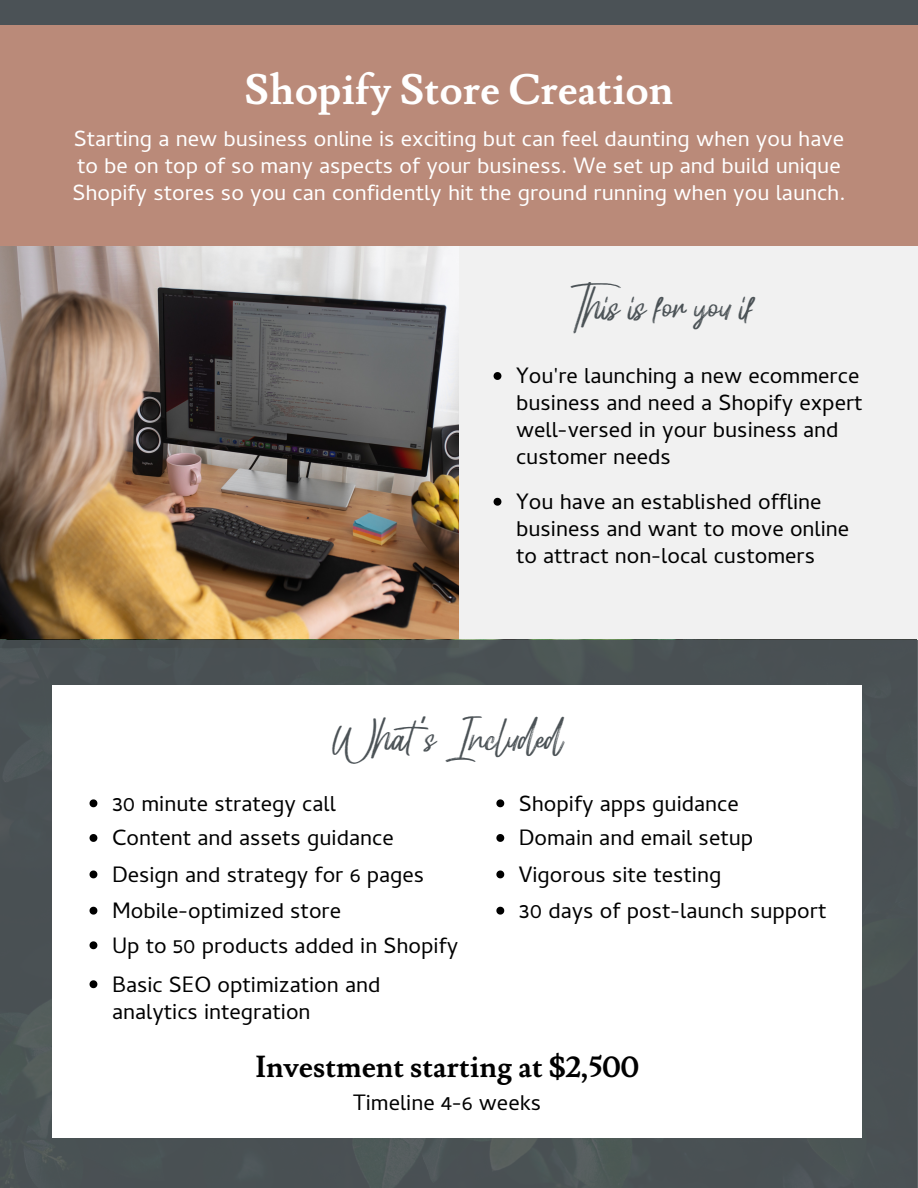
<style>
.page{position:relative;width:918px;height:1188px;background:#fff}
.page>*{position:absolute;margin:0;border:0;box-sizing:border-box;transform-origin:0 0}
.t1{font:45px "Hellotropica";color:#4b5256}
.t2{font:700 42px "Lusitana";color:#fff}
.t3{font:700 30px "Lusitana";color:#000}
.t4{font:22.5px/27px "Cambay";color:#000}
.t5{font:22.5px/27px "Cambay";color:#fff}
</style>
<div class="page">
<img style="left:0;top:246px;width:459px;height:394px">
<div style="left:0;top:19px;width:918px;height:227px;background:#ba8a79"></div>
<div style="left:459px;top:246px;width:459px;height:393px;background:#f1f1f1"></div>
<div style="left:0;top:0;width:918px;height:25px;background:#4b5256"></div>
<div style="left:0;top:640px;width:918px;height:548px;background:#4b5256"></div>
<div style="left:52px;top:685px;width:810px;height:452px;background:#fff"></div>
<svg style="left:494px;top:372px;width:7px;height:8px"></svg>
<svg style="left:494px;top:498px;width:7px;height:8px"></svg>
<svg style="left:90px;top:799px;width:7px;height:8px"></svg>
<svg style="left:90px;top:834px;width:7px;height:8px"></svg>
<svg style="left:90px;top:871px;width:7px;height:7px"></svg>
<svg style="left:90px;top:907px;width:7px;height:8px"></svg>
<svg style="left:90px;top:941px;width:7px;height:8px"></svg>
<svg style="left:90px;top:980px;width:7px;height:8px"></svg>
<svg style="left:496px;top:799px;width:8px;height:8px"></svg>
<svg style="left:496px;top:834px;width:8px;height:8px"></svg>
<svg style="left:496px;top:871px;width:8px;height:7px"></svg>
<svg style="left:496px;top:907px;width:8px;height:8px"></svg>
<p class="t2" style="left:245px;top:64px;width:430px">Shopify Store Creation</p>
<p class="t5" style="left:72px;top:124px;width:775px">Starting a new business online is exciting but can feel daunting when you have to be on top of so many aspects of your business. We set up and build unique<br>Shopify stores so you can confidently hit the ground running when you launch.</p>
<p class="t1" style="left:569px;top:279px;width:186px">This is for you if</p>
<p class="t4" style="left:516px;top:362px;width:348px">You're launching a new ecommerce business and need a Shopify expert well-versed in your business and customer needs</p>
<p class="t4" style="left:516px;top:488px;width:335px">You have an established offline business and want to move online to attract non-local customers</p>
<p class="t1" style="left:331px;top:710px;width:233px">What's Included</p>
<p class="t4" style="left:112px;top:789px;width:225px">30 minute strategy call</p>
<p class="t4" style="left:112px;top:824px;width:283px">Content and assets guidance</p>
<p class="t4" style="left:112px;top:860px;width:314px">Design and strategy for 6 pages</p>
<p class="t4" style="left:112px;top:897px;width:231px">Mobile-optimized store</p>
<p class="t4" style="left:112px;top:931px;width:348px">Up to 50 products added in Shopify</p>
<p class="t4" style="left:112px;top:970px;width:270px">Basic SEO optimization and analytics integration</p>
<p class="t4" style="left:519px;top:789px;width:221px">Shopify apps guidance</p>
<p class="t4" style="left:519px;top:824px;width:236px">Domain and email setup</p>
<p class="t4" style="left:519px;top:860px;width:204px">Vigorous site testing</p>
<p class="t4" style="left:519px;top:897px;width:309px">30 days of post-launch support</p>
<p class="t3" style="left:255px;top:1048px;width:385px">Investment starting at $2,500</p>
<p class="t4" style="left:353px;top:1088px;width:190px">Timeline 4-6 weeks</p>
</div>
